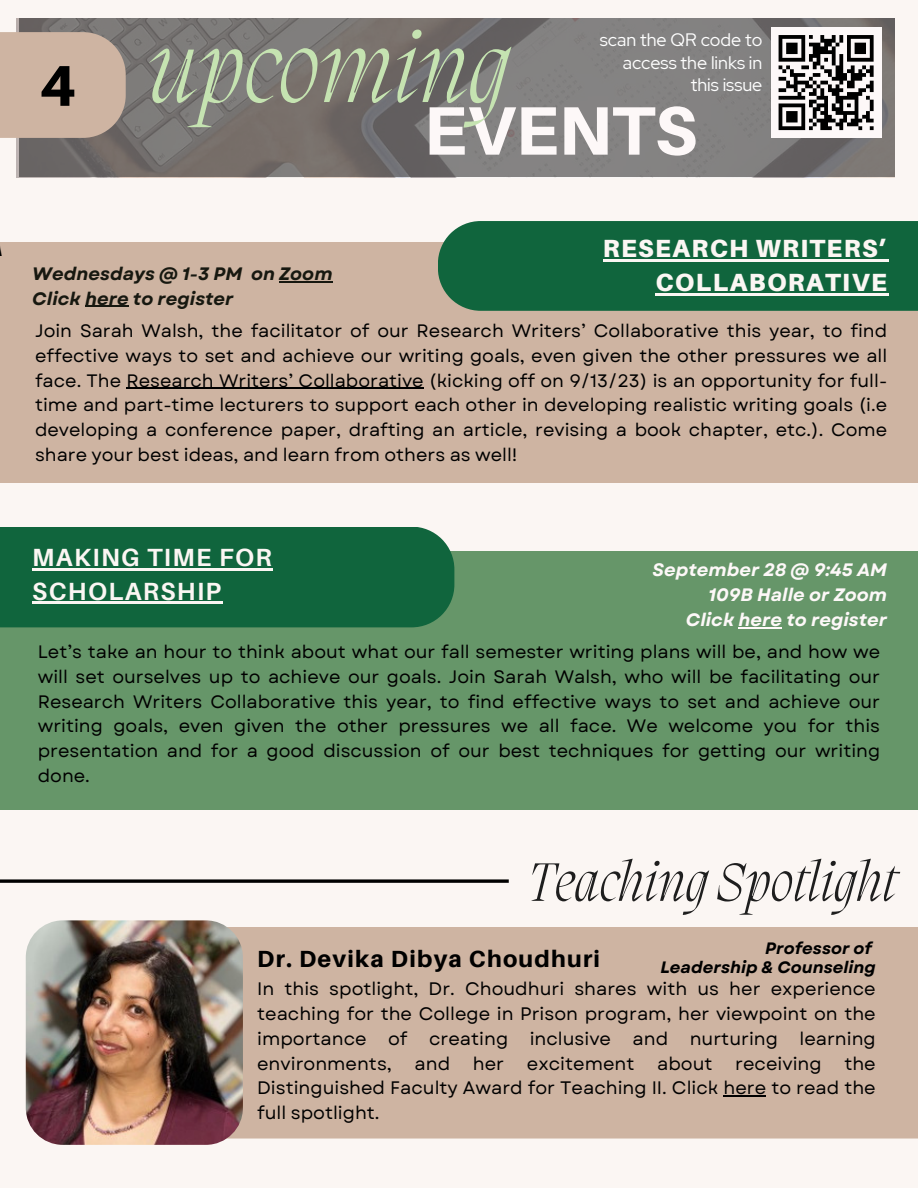
<style>
.page{position:relative;width:918px;height:1188px;background:#fbf6f3}
.page>*{position:absolute;margin:0;border:0;box-sizing:border-box;transform-origin:0 0}
.t1{font:italic 200 100.5px "Migra";color:#c5e3b1}
.t2{font:800 68.7px "Aileron";color:#fdf8f8}
.t3{font:800 57.6px "Aileron";color:#000}
.t4{font:italic 200 55.5px "Migra";color:#1e1e1e}
.t5{font:900 24.9px/33.8px "Aileron";letter-spacing:.055em;color:#fbf6f3;text-align:right}
.t6{font:700 24.9px/33.8px "Aileron";letter-spacing:.055em;color:#fbf6f3}
.t7{font:800 23.4px "Aileron";letter-spacing:.055em;color:#000}
.t8{font:18.15px/24.8px "Garet";color:#000;text-align:justify}
.t9{font:18px/24.8px "Garet";color:#000;text-align:justify}
.t10{font:18px/22.5px "Red Hat Display";color:#fff;text-align:right}
.t11{font:italic 700 18px "Garet";color:#fdf8f8}
.t12{font:italic 700 18px "Garet";color:#171810}
.t13{font:italic 700 16.5px "Garet";color:#000}
</style>
<div class="page">
<svg style="left:19px;top:18px;width:875px;height:159px;fill:#7e7c7b"></svg>
<div style="left:227px;top:927px;width:691px;height:212px;background:#ceb4a2"></div>
<img style="left:26px;top:920px;width:217px;height:225px;border-radius:37px">
<svg style="left:0;top:879px;width:509px;height:4px"></svg>
<div style="left:0;top:32px;width:126px;height:106px;background:#ceb4a2"></div>
<hr style="left:724px;top:1095px;width:42px;height:2px;background:#000">
<div style="left:0;top:551px;width:918px;height:259px;background:#669669"></div>
<div style="left:0;top:527px;width:454px;height:100px;background:#10653d"></div>
<hr style="left:32px;top:568px;width:241px;height:2px;background:#fbf6f3">
<hr style="left:32px;top:602px;width:190px;height:2px;background:#fbf6f3">
<hr style="left:739px;top:627px;width:43px;height:1px;background:#fdf8f8">
<div style="left:771px;top:27px;width:110px;height:111px;background:#fdf8f8"></div>
<svg style="left:779px;top:35px;width:95px;height:95px"></svg>
<div style="left:0;top:243px;width:918px;height:240px;background:#ceb4a2"></div>
<div style="left:438px;top:221px;width:480px;height:90px;background:#10653d"></div>
<hr style="left:603px;top:259px;width:285px;height:2px;background:#fbf6f3">
<hr style="left:655px;top:293px;width:233px;height:2px;background:#fbf6f3">
<hr style="left:127px;top:388px;width:297px;height:1px;background:#000">
<hr style="left:279px;top:281px;width:54px;height:1px;background:#171810">
<hr style="left:85px;top:306px;width:44px;height:1px;background:#171810">
<p class="t3" style="left:39px;top:50px;width:38px">4</p>
<p class="t1" style="left:148px;top:21px;width:364px">upcoming</p>
<p class="t10" style="left:607px;top:29px;width:164px">scan the QR code to acce s the links in this i sue</p>
<p class="t2" style="left:424px;top:88px;width:275px">EVENTS</p>
<p class="t10" style="left:600px;top:29px;width:164px">scan the QR code to access the links in this issue</p>
<p class="t5" style="left:603px;top:231px;width:286px">RESEARCH WRITERS’<br>COLLABORATIVE</p>
<p class="t9" style="left:35px;top:319px;width:854px">Join Sarah Walsh, the facilitator of our Research Writers’ Collaborative this year, to find effective ways to set and achieve our writing goals, even given the other pressures we all face. The Research Writers’ Collaborative (kicking off on 9/13/23) is an opportunity for full&shy;time and part-time lecturers to support each other in developing realistic writing goals (i.e developing a conference paper, drafting an article, revising a book chapter, etc.). Come share your best ideas, and learn from others as well!</p>
<p class="t12" style="left:32px;top:261px;width:302px">Wednesdays @ 1-3 PM on Zoom</p>
<p class="t12" style="left:32px;top:285px;width:203px">Click here to register</p>
<p class="t6" style="left:32px;top:540px;width:241px">MAKING TIME FOR<br>SCHOLARSHIP</p>
<p class="t11" style="left:653px;top:557px;width:236px">September 28 @ 9:45 AM</p>
<p class="t11" style="left:709px;top:582px;width:180px">109B Halle or Zoom</p>
<p class="t11" style="left:686px;top:607px;width:203px">Click here to register</p>
<p class="t9" style="left:38px;top:640px;width:844px">Let’s take an hour to think about what our fall semester writing plans will be, and how we will set ourselves up to achieve our goals. Join Sarah Walsh, who will be facilitating our Research Writers Collaborative this year, to find effective ways to set and achieve our writing goals, even given the other pressures we all face. We welcome you for this presentation and for a good discussion of our best techniques for getting our writing done.</p>
<p class="t4" style="left:528px;top:856px;width:370px">Teaching Spotlight</p>
<p class="t7" style="left:257px;top:944px;width:344px">Dr. Devika Dibya Choudhuri</p>
<p class="t13" style="left:765px;top:936px;width:108px">Professor of</p>
<p class="t13" style="left:660px;top:955px;width:217px">Leadership &amp; Counseling</p>
<p class="t8" style="left:257px;top:977px;width:620px">In this spotlight, Dr. Choudhuri shares with us her experience teaching for the College in Prison program, her viewpoint on the importance of creating inclusive and nurturing learning environments,</p>
<p class="t8" style="left:257px;top:1051px;width:620px;text-indent:587px">the Distinguished Faculty Award for Teaching II. Click here to read the full spotlight.</p>
<p class="t8" style="left:415px;top:1051px;width:37px">and</p>
<p class="t8" style="left:473px;top:1051px;width:33px">her</p>
<p class="t8" style="left:527px;top:1051px;width:109px">excitement</p>
<p class="t8" style="left:657px;top:1051px;width:57px">about</p>
<p class="t8" style="left:735px;top:1051px;width:88px">receiving</p>
</div>
